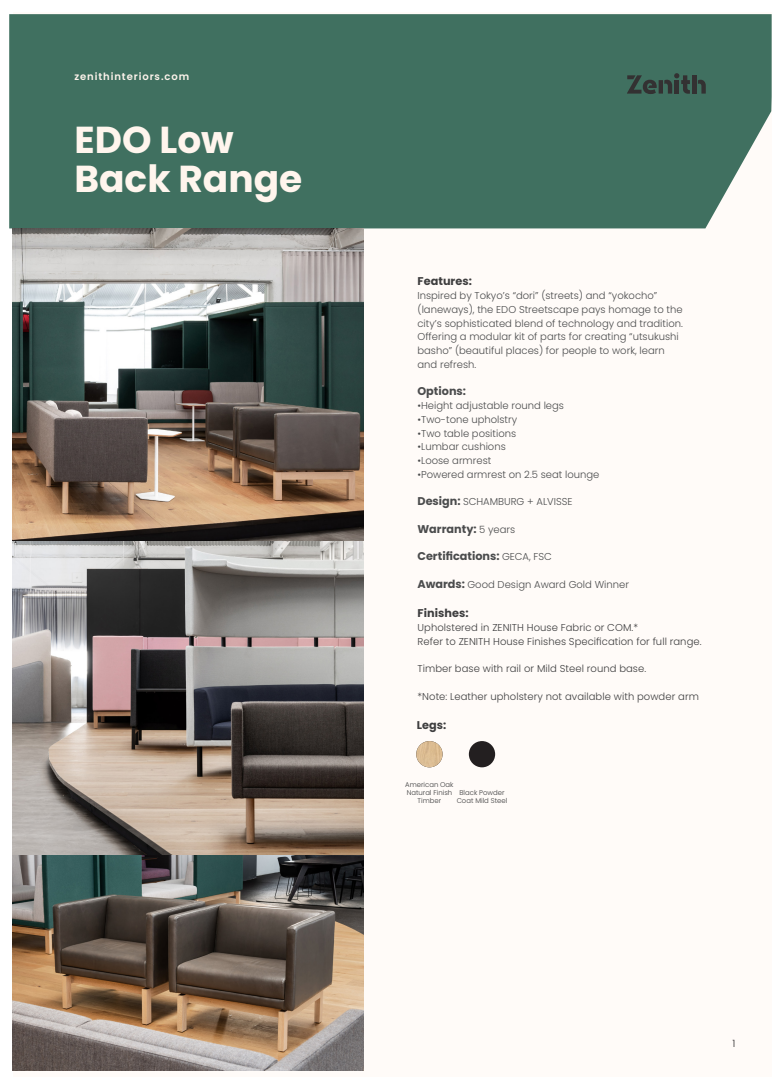
<style>
.page{position:relative;width:780px;height:1088px;background:#fff}
.page>*{position:absolute;margin:0;border:0;box-sizing:border-box;transform-origin:0 0}
.PRODUCT_NAME{font:700 37.5px "Poppins";color:#fff5ed}
.COPY{font:700 11.25px "Poppins";color:#4b4c4d}
.COPY-2{font:700 11.25px "Poppins";letter-spacing:.005em;color:#3e3e3f}
.COPY-3{font:300 10px/13.8px "Poppins";color:#4b4c4d}
.COPY-4{font:300 10px "Poppins";letter-spacing:.005em;color:#3e3e3f}
.WEBSITE_TOP_LEFT{font:600 10px "Poppins";letter-spacing:.09em;color:#fdf3eb}
.t1{font:300 10px "Poppins";color:#312f30}
.COLOURS_SPECS{font:300 6.88px/8.1px "Poppins";color:#3e3e3f;text-align:center}
.s1{font-weight:700;font-size:11.25px}
.s2{font-weight:300;font-size:10px}
</style>
<div class="page">
<div style="left:13px;top:12px;width:758px;height:1065px;background:#fffbf8"></div>
<img style="left:13px;top:540px;width:350px;height:316px">
<img style="left:13px;top:856px;width:350px;height:214px">
<div style="left:9px;top:14px;width:762px;height:214px;background:#407060"></div>
<hr style="left:692px;top:75px;width:4px;height:19px;background:#333132">
<svg style="left:697px;top:80px;width:8px;height:14px"></svg>
<svg style="left:627px;top:73px;width:63px;height:21px"></svg>
<img style="left:416px;top:741px;width:26px;height:26px;border-radius:13px">
<div style="left:469px;top:741px;width:26px;height:26px;background:#231f20;border-radius:50%"></div>
<img style="left:13px;top:228px;width:350px;height:312px">
<p class="WEBSITE_TOP_LEFT" style="left:74px;top:70px;width:116px">zenithinteriors.com</p>
<p class="PRODUCT_NAME" style="left:74px;top:118px;width:161px">EDO Low</p>
<p class="PRODUCT_NAME" style="left:74px;top:157px;width:229px">Back Range</p>
<p class="COPY-2" style="left:417px;top:275px;width:56px">Features:</p>
<p class="COPY-3" style="left:417px;top:289px;width:241px">Inspired by Tokyo’s “dori” (streets) and “yokocho”</p>
<p class="COPY-3" style="left:417px;top:303px;width:267px">(laneways), the EDO Streetscape pays homage to the city’s sophisticated blend of technology and tradition.</p>
<p class="COPY-3" style="left:417px;top:330px;width:263px">Offering a modular kit of parts for creating “utsukushi basho” (beautiful places) for people to work, learn</p>
<p class="COPY-3" style="left:417px;top:358px;width:60px">and refresh.</p>
<p class="COPY" style="left:417px;top:385px;width:50px">Options:</p>
<p class="COPY-3" style="left:417px;top:399px;width:148px">•Height adjustable round legs</p>
<p class="COPY-3" style="left:417px;top:413px;width:101px">•Two-tone upholstry</p>
<p class="COPY-3" style="left:417px;top:426px;width:100px">•Two table positions</p>
<p class="COPY-3" style="left:417px;top:440px;width:90px">•Lumbar cushions</p>
<p class="COPY-3" style="left:417px;top:454px;width:75px">•Loose armrest</p>
<p class="COPY-3" style="left:417px;top:468px;width:183px">•Powered armrest on 2.5 seat lounge</p>
<p class="COPY-3" style="left:417px;top:495px;width:157px"><span class="s1">Design:</span> SCHAMBURG + ALVISSE</p>
<p class="COPY" style="left:417px;top:522px;width:99px">Warranty: <span class="s2">5 years</span></p>
<p class="COPY" style="left:417px;top:550px;width:136px">Certifications: <span class="s2">GECA, FSC</span></p>
<p class="COPY-3" style="left:417px;top:578px;width:213px"><span class="s1">Awards:</span> Good Design Award Gold Winner</p>
<p class="COPY-2" style="left:417px;top:607px;width:53px">Finishes:</p>
<p class="COPY-4" style="left:417px;top:621px;width:222px">Upholstered in ZENITH House Fabric or COM.*</p>
<p class="COPY-4" style="left:417px;top:635px;width:285px">Refer to ZENITH House Finishes Specification for full range.</p>
<p class="COPY-4" style="left:417px;top:663px;width:230px">Timber base with rail or Mild Steel round base.</p>
<p class="COPY-4" style="left:417px;top:690px;width:283px">*Note: Leather upholstery not available with powder arm</p>
<p class="COPY-2" style="left:416px;top:718px;width:31px">Legs:</p>
<p class="COLOURS_SPECS" style="left:405px;top:780px;width:50px">American Oak</p>
<p class="COLOURS_SPECS" style="left:406px;top:789px;width:47px">Natural Finish<br>Timber</p>
<p class="COLOURS_SPECS" style="left:456px;top:789px;width:52px">Black Powder<br>Coat Mild Steel</p>
<p class="t1" style="left:732px;top:1038px;width:4px">1</p>
</div>
